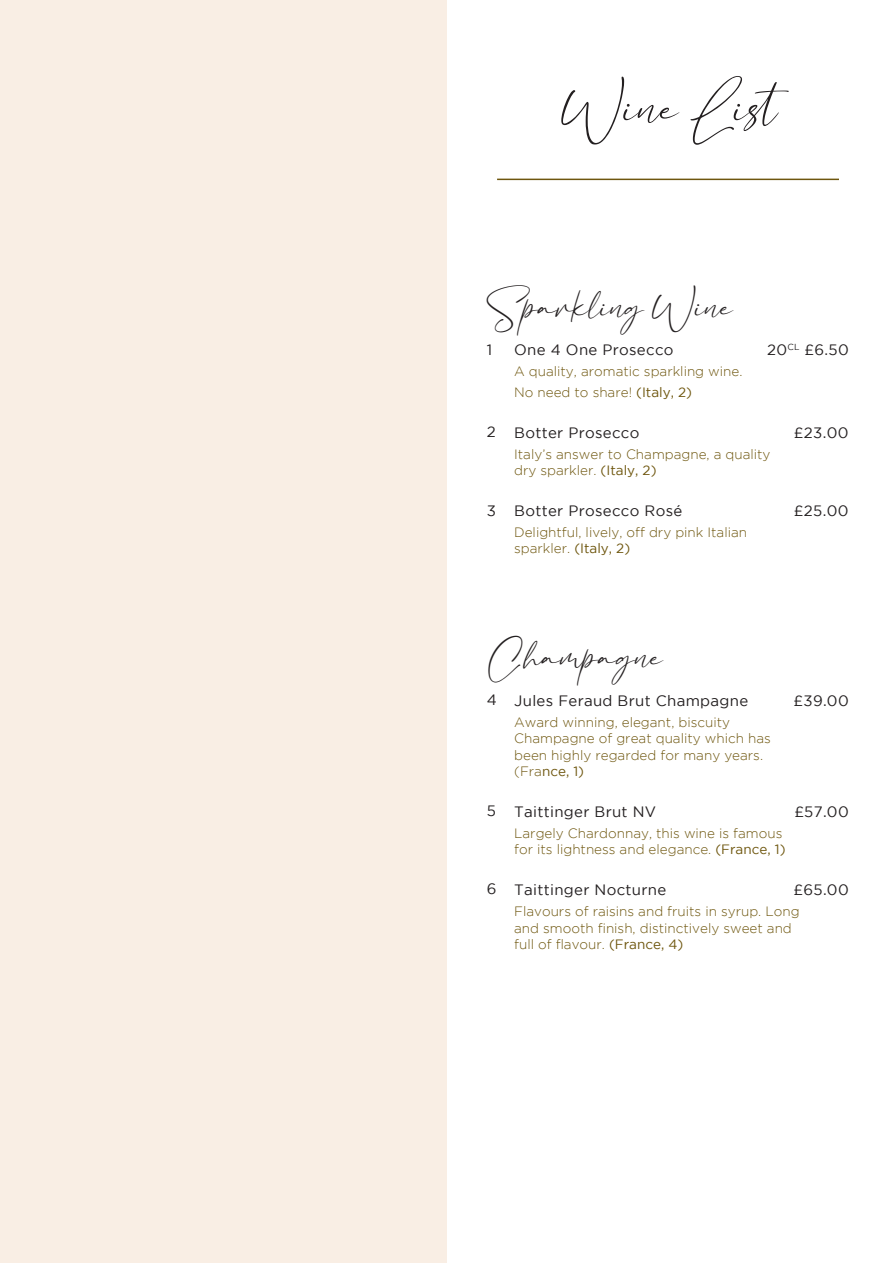
<style>
.page{position:relative;width:893px;height:1263px;background:#fff}
.page>*{position:absolute;margin:0;border:0;box-sizing:border-box;transform-origin:0 0}
.products{font:54.3px "Bacalisties";color:#231f20}
.products-2{font:37.5px "Bacalisties";color:#231f20}
.products-3{font:15px "Gotham";letter-spacing:.02em;color:#231f20}
.description{font:300 13.5px/16.5px "Gotham";color:#6e560e}
.s1{font-weight:400}
</style>
<div class="page">
<hr style="left:497px;top:179px;width:342px;height:1px;background:#6e560e">
<div style="left:0;top:0;width:446px;height:1263px;background:#f9eee4"></div>
<p class="products" style="left:561px;top:62px;width:234px">Wine List</p>
<p class="products-2" style="left:487px;top:275px;width:248px">Sparkling Wine</p>
<p class="products-3" style="left:487px;top:341px;width:7px">1</p>
<p class="products-3" style="left:514px;top:342px;width:161px">One 4 One Prosecco</p>
<p class="products-3" style="left:767px;top:342px;width:83px">20<sup>CL</sup> £6.50</p>
<p class="description" style="left:514px;top:363px;width:230px">A quality, aromatic sparkling wine.</p>
<p class="description" style="left:514px;top:384px;width:179px">No need to share! <span class="s1">(Italy, 2)</span></p>
<p class="products-3" style="left:514px;top:424px;width:127px">Botter Prosecco</p>
<p class="products-3" style="left:794px;top:424px;width:56px">£23.00</p>
<p class="description" style="left:514px;top:445px;width:258px">Italy’s answer to Champagne, a quality dry sparkler. <span class="s1">(Italy, 2)</span></p>
<p class="products-3" style="left:514px;top:503px;width:170px">Botter Prosecco Rosé</p>
<p class="products-3" style="left:794px;top:503px;width:56px">£25.00</p>
<p class="description" style="left:514px;top:524px;width:234px">Delightful, lively, off dry pink Italian sparkler. <span class="s1">(Italy, 2)</span></p>
<p class="products-3" style="left:487px;top:424px;width:10px">2</p>
<p class="products-3" style="left:487px;top:502px;width:11px">3</p>
<p class="products-2" style="left:487px;top:625px;width:178px">Champagne</p>
<p class="products-3" style="left:487px;top:692px;width:12px">4</p>
<p class="products-3" style="left:514px;top:692px;width:235px">Jules Feraud Brut Champagne</p>
<p class="products-3" style="left:793px;top:692px;width:57px">£39.00</p>
<p class="description" style="left:514px;top:713px;width:258px">Award winning, elegant, biscuity<br>Champagne of great quality which has been highly regarded for many years. (Fra<span class="s1">nce, 1)</span></p>
<p class="products-3" style="left:514px;top:803px;width:143px">Taittinger Brut NV</p>
<p class="products-3" style="left:794px;top:803px;width:56px">£57.00</p>
<p class="description" style="left:514px;top:825px;width:273px">Largely Chardonnay, this wine is famous for its lightness and elegance. <span class="s1">(France, 1)</span></p>
<p class="products-3" style="left:514px;top:882px;width:154px">Taittinger Nocturne</p>
<p class="products-3" style="left:793px;top:882px;width:57px">£65.00</p>
<p class="description" style="left:514px;top:903px;width:287px">Flavours of raisins and fruits in syrup. Long and smooth finish, distinctively sweet and full of flavour. <span class="s1">(France, 4)</span></p>
<p class="products-3" style="left:487px;top:803px;width:11px">5</p>
<p class="products-3" style="left:487px;top:881px;width:11px">6</p>
</div>
